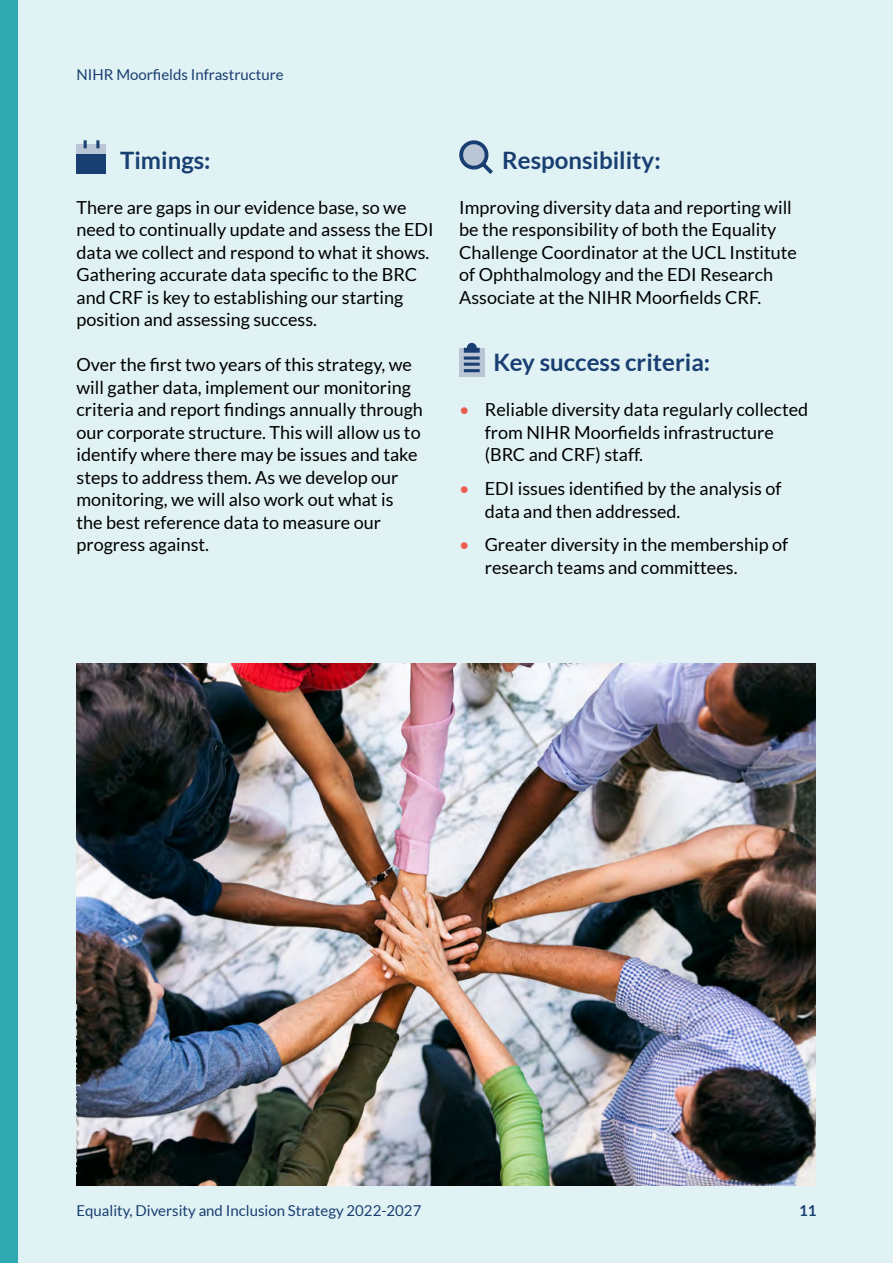
<style>
.page{position:relative;width:893px;height:1263px;background:#e0f2f3}
.page>*{position:absolute;margin:0;border:0;box-sizing:border-box;transform-origin:0 0}
.t1{font:700 24px "Lato";color:#193e72}
.t2{font:18px/22.5px "Lato";color:#000}
.t3{font:15px "Lato";color:#193e72}
.t4{font:700 15px "Lato";color:#193e72}
.s1{color:#ea5d4e}
</style>
<div class="page">
<div style="left:77px;top:154px;width:29px;height:20px;background:#193e72"></div>
<div style="left:77px;top:144px;width:29px;height:10px;background:#bac5d5"></div>
<svg style="left:84px;top:140px;width:3px;height:8px"></svg>
<svg style="left:96px;top:140px;width:3px;height:8px"></svg>
<svg style="left:459px;top:140px;width:34px;height:34px"></svg>
<div style="left:459px;top:348px;width:25px;height:29px;background:#bac5d5"></div>
<svg style="left:464px;top:343px;width:16px;height:10px"></svg>
<svg style="left:464px;top:356px;width:16px;height:4px"></svg>
<hr style="left:464px;top:363px;width:16px;height:3px;background:#193e72">
<hr style="left:464px;top:369px;width:16px;height:3px;background:#193e72">
<img style="left:77px;top:664px;width:739px;height:522px">
<div style="left:0;top:0;width:17px;height:1263px;background:#2ea9b0"></div>
<p class="t3" style="left:77px;top:66px;width:209px">NIHR Moorfields Infrastructure</p>
<h1 class="t1" style="left:120px;top:146px;width:92px">Timings:</h1>
<p class="t2" style="left:77px;top:196px;width:359px">There are gaps in our evidence base, so we need to continually update and assess the EDI data we collect and respond to what it shows.<br>Gathering accurate data specific to the BRC and CRF is key to establishing our starting position and assessing success.</p>
<p class="t2" style="left:77px;top:353px;width:348px">Over the first two years of this strategy, we will gather data, implement our monitoring criteria and report findings annually through our corporate structure. This will allow us to identify where there may be issues and take steps to address them. As we develop our monitoring, we will also work out what is the best reference data to measure our progress against.</p>
<h1 class="t1" style="left:502px;top:146px;width:160px">Responsibility:</h1>
<p class="t2" style="left:459px;top:196px;width:339px">Improving diversity data and reporting will be the responsibility of both the Equality Challenge Coordinator at the UCL Institute of Ophthalmology and the EDI Research Associate at the NIHR Moorfields CRF.</p>
<h1 class="t1" style="left:494px;top:349px;width:218px">Key success criteria:</h1>
<p class="t2" style="left:485px;top:398px;width:325px;text-indent:-26px"><span class="s1">•</span> Reliable diversity data regularly collected from NIHR Moorfields infrastructure (BRC and CRF) staff.</p>
<p class="t2" style="left:485px;top:477px;width:298px;text-indent:-26px"><span class="s1">•</span> EDI issues identified by the analysis of data and then addressed.</p>
<p class="t2" style="left:485px;top:533px;width:305px;text-indent:-26px"><span class="s1">•</span> Greater diversity in the membership of research teams and committees.</p>
<p class="t3" style="left:77px;top:1202px;width:346px">Equality, Diversity and Inclusion Strategy 2022-2027</p>
<p class="t4" style="left:799px;top:1202px;width:19px">11</p>
</div>
